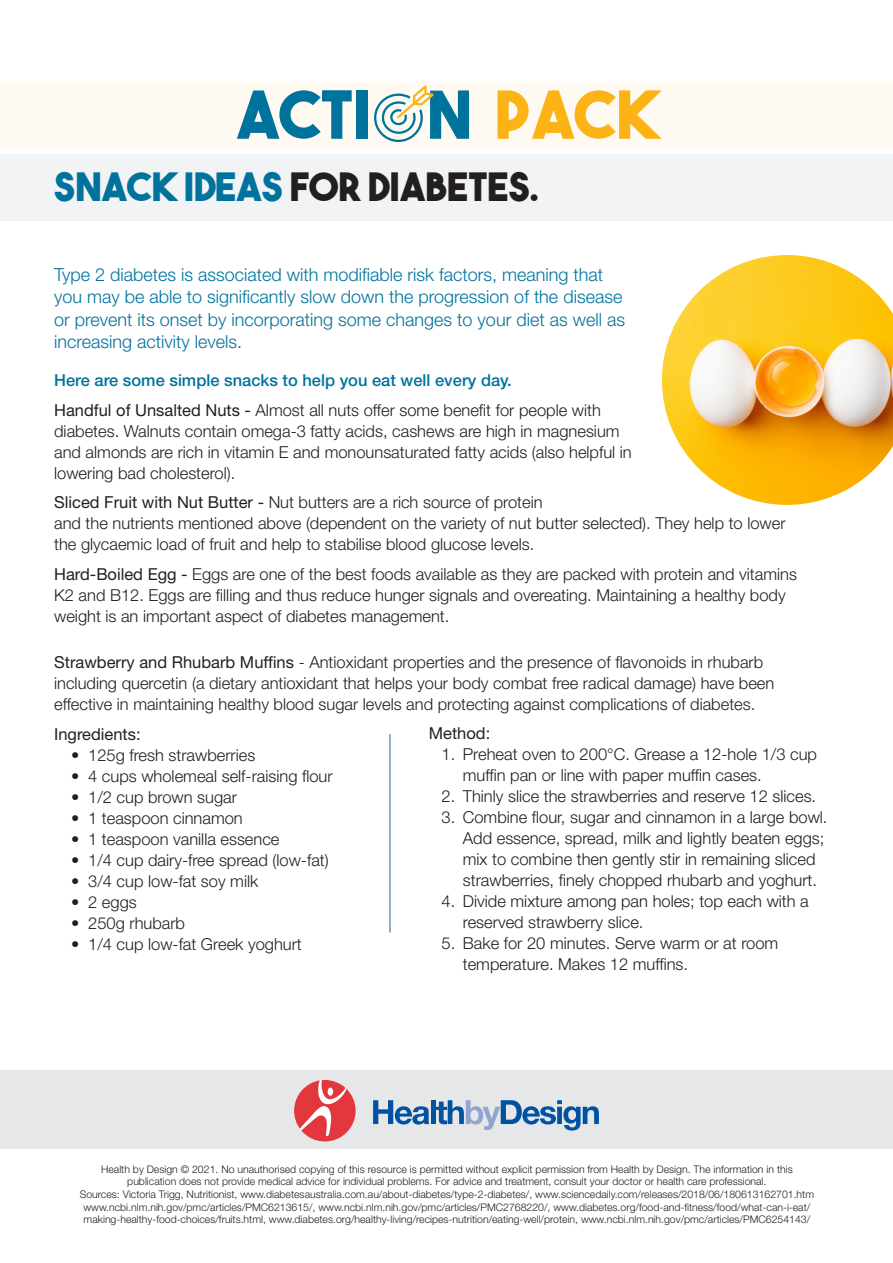
<style>
.page{position:relative;width:893px;height:1263px;background:#fff}
.page>*{position:absolute;margin:0;border:0;box-sizing:border-box;transform-origin:0 0}
.t1{font:65.85px "The Bold Font";color:#00739d}
.t2{font:39px "The Bold Font";color:#231f20}
.t3{font:300 18px/22.5px "Helvetica Neue LT Std";color:#00739d}
.t4{font:300 16.5px/21px "Helvetica Neue LT Std";color:#231f20}
.t5{font:500 16.5px "Helvetica Neue LT Std";color:#00739d}
.t6{font:16.5px "Helvetica Neue LT Std";color:#231f20}
.t7{font:300 10.5px/12.6px "Helvetica Neue LT Std";color:#231f20;text-align:center}
.s1{color:#fbb316}
.s2{color:#00739d}
.s3{font-weight:400}
</style>
<div class="page">
<div style="left:0;top:154px;width:893px;height:66px;background:#f2f3f4"></div>
<img style="left:662px;top:255px;width:231px;height:250px">
<div style="left:0;top:1070px;width:893px;height:78px;background:#e6e7e9"></div>
<svg style="left:373px;top:1100px;width:56px;height:24px"></svg>
<div style="left:431px;top:1100px;width:5px;height:24px;background:#0153a0"></div>
<svg style="left:436px;top:1100px;width:163px;height:30px"></svg>
<svg style="left:294px;top:1080px;width:62px;height:61px"></svg>
<hr style="left:390px;top:734px;width:1px;height:198px;background:#00739d">
<div style="left:1px;top:81px;width:892px;height:66px;background:#fefaf2"></div>
<svg style="left:374px;top:85px;width:60px;height:57px"></svg>
<p class="t1" style="left:237px;top:73px;width:424px">ACTI N <span class="s1">PACK</span></p>
<p class="t2" style="left:54px;top:162px;width:486px"><span class="s2">SNACK IDEAS</span> FOR DIABETES.</p>
<p class="t3" style="left:54px;top:263px;width:572px">Type 2 diabetes is associated with modifiable risk factors, meaning that you may be able to significantly slow down the progression of the disease or prevent its onset by incorporating some changes to your diet as well as increasing activity levels.</p>
<p class="t5" style="left:54px;top:371px;width:459px">Here are some simple snacks to help you eat well every day.</p>
<p class="t4" style="left:54px;top:399px;width:579px"><span class="s3">Handful of Unsalted Nuts -</span> Almost all nuts offer some benefit for people with diabetes. Walnuts contain omega-3 fatty acids, cashews are high in magnesium and almonds are rich in vitamin E and monounsaturated fatty acids (also helpful in lowering bad cholesterol).</p>
<p class="t4" style="left:54px;top:492px;width:733px"><span class="s3">Sliced Fruit with Nut Butter -</span> Nut butters are a rich source of protein<br>and the nutrients mentioned above (dependent on the variety of nut butter selected). They help to lower the glycaemic load of fruit and help to stabilise blood glucose levels.</p>
<p class="t4" style="left:54px;top:563px;width:744px"><span class="s3">Hard-Boiled Egg -</span> Eggs are one of the best foods available as they are packed with protein and vitamins<br>K2 and B12. Eggs are filling and thus reduce hunger signals and overeating. Maintaining a healthy body weight is an important aspect of diabetes management.</p>
<p class="t4" style="left:54px;top:652px;width:722px"><span class="s3">Strawberry and Rhubarb Muffins</span> - Antioxidant properties and the presence of flavonoids in rhubarb including quercetin (a dietary antioxidant that helps your body combat free radical damage) have been effective in maintaining healthy blood sugar levels and protecting against complications of diabetes.</p>
<p class="t6" style="left:54px;top:724px;width:88px">Ingredients:</p>
<p class="t4" style="left:71px;top:744px;width:186px">• 125g fresh strawberries</p>
<p class="t4" style="left:71px;top:765px;width:263px">• 4 cups wholemeal self-raising flour</p>
<p class="t4" style="left:71px;top:786px;width:167px">• 1/2 cup brown sugar</p>
<p class="t4" style="left:71px;top:807px;width:173px">• 1 teaspoon cinnamon</p>
<p class="t4" style="left:71px;top:828px;width:210px">• 1 teaspoon vanilla essence</p>
<p class="t4" style="left:71px;top:849px;width:259px">• 1/4 cup dairy-free spread (low-fat)</p>
<p class="t4" style="left:71px;top:870px;width:189px">• 3/4 cup low-fat soy milk</p>
<p class="t4" style="left:71px;top:891px;width:67px">• 2 eggs</p>
<p class="t4" style="left:71px;top:912px;width:115px">• 250g rhubarb</p>
<p class="t4" style="left:71px;top:933px;width:232px">• 1/4 cup low-fat Greek yoghurt</p>
<p class="t6" style="left:429px;top:723px;width:63px">Method:</p>
<p class="t4" style="left:463px;top:743px;width:356px;text-indent:-21px">1. Preheat oven to 200°C. Grease a 12-hole 1/3 cup muffin pan or line with paper muffin cases.</p>
<p class="t4" style="left:442px;top:785px;width:376px">2. Thinly slice the strawberries and reserve 12 slices.</p>
<p class="t4" style="left:463px;top:806px;width:366px;text-indent:-21px">3. Combine flour, sugar and cinnamon in a large bowl.<br>Add essence, spread, milk and lightly beaten eggs; mix to combine then gently stir in remaining sliced strawberries, finely chopped rhubarb and yoghurt.</p>
<p class="t4" style="left:463px;top:890px;width:347px;text-indent:-21px">4. Divide mixture among pan holes; top each with a reserved strawberry slice.</p>
<p class="t4" style="left:463px;top:932px;width:317px;text-indent:-21px">5. Bake for 20 minutes. Serve warm or at room temperature. Makes 12 muffins.</p>
<p class="t7" style="left:80px;top:1162px;width:736px">Health by Design © 2021. No unauthorised copying of this resource is permitted without explicit permission from Health by Design. The information in this publication does not provide medical advice for individual problems. For advice and treatment, consult your doctor or health care professional.<br>Sources: Victoria Trigg, Nutritionist, www.diabetesaustralia.com.au/about-diabetes/type-2-diabetes/, www.sciencedaily.com/releases/2018/06/180613162701.htm</p>
<p class="t7" style="left:83px;top:1200px;width:728px;text-align:left">www.ncbi.nlm.nih.gov/pmc/articles/PMC6213615/, www.ncbi.nlm.nih.gov/pmc/articles/PMC2768220/, www.diabetes.org/food-and-fitness/food/what-can-i-eat/ making-healthy-food-choices/fruits.html, www.diabetes.org/healthy-living/recipes-nutrition/eating-well/protein, www.ncbi.nlm.nih.gov/pmc/articles/PMC6254143/</p>
</div>
